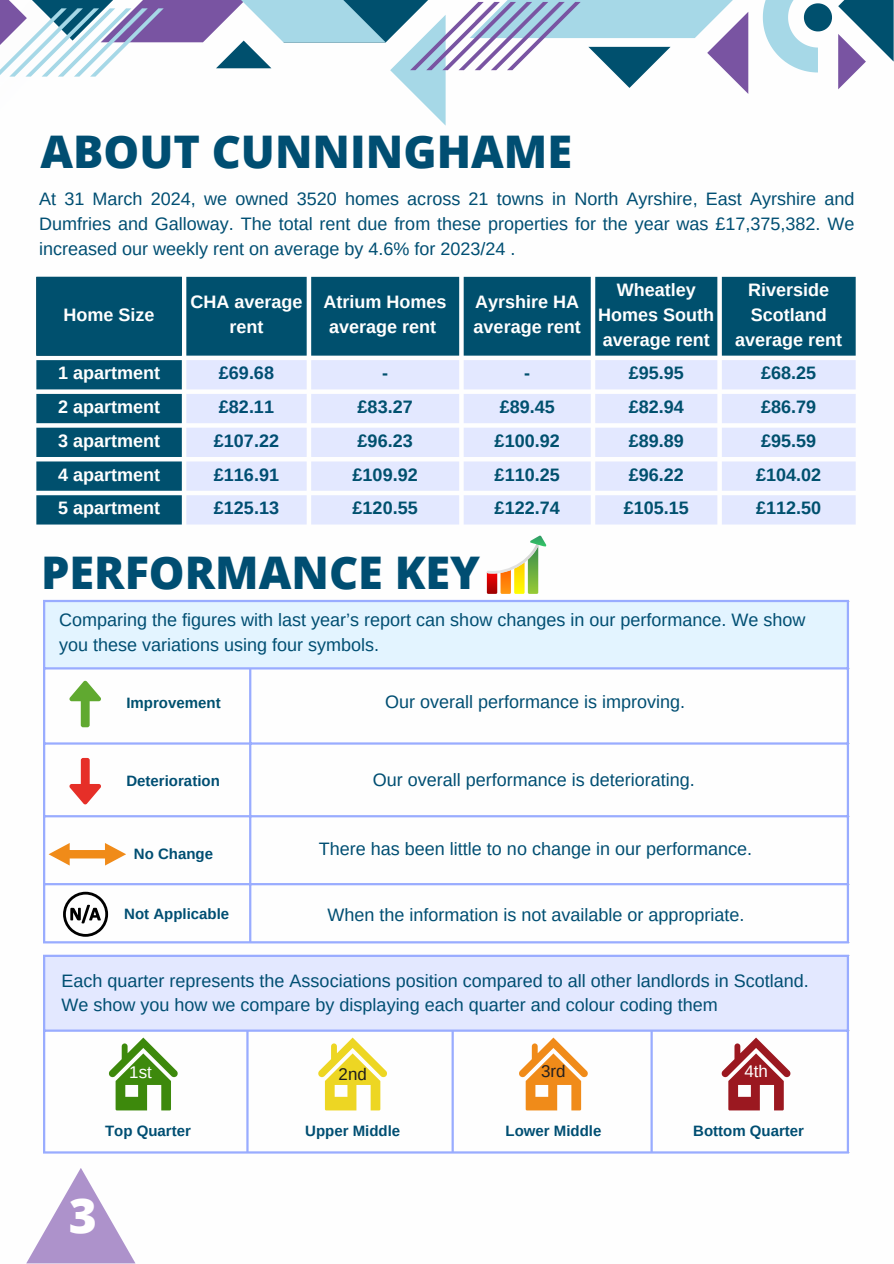
<style>
.page{position:relative;width:894px;height:1264px;background:#fff}
.page>*{position:absolute;margin:0;border:0;box-sizing:border-box;transform-origin:0 0}
.t1{font:800 48px "Open Sans";color:#fff}
.t2{font:800 45px "Open Sans";color:#004e72}
.t3{font:18px/24.8px "Arimo";color:#004e72}
.t4{font:700 18px/24.8px "Arimo";color:#fff;text-align:center}
.t5{font:700 18px "Arimo";color:#00506e}
.t6{font:700 18px "Arimo";color:#004e72}
.t7{font:16.95px "Arimo";color:#fff}
.t8{font:16.95px "Arimo";color:#1d1d1b}
.t9{font:16.95px "Arimo";color:#231f20}
.t10{font:700 15px "Arimo";color:#004e72}
.t11{font:700 15px "Arimo";color:#00506e}
</style>
<div class="page">
<img style="left:36px;top:12px;width:820px;height:1142px">
<svg style="left:36px;top:277px;width:819px;height:247px;background:#17607b"></svg>
<svg style="left:186px;top:360px;width:669px;height:164px;background:#e6ebfe"></svg>
<hr style="left:36px;top:278px;width:1px;height:76px;background:#00506e">
<hr style="left:181px;top:278px;width:1px;height:76px;background:#00506e">
<hr style="left:36px;top:277px;width:146px;height:1px;background:#00506e">
<hr style="left:36px;top:354px;width:146px;height:1px;background:#00506e">
<svg style="left:838px;top:0;width:55px;height:89px"></svg>
<svg style="left:0;top:0;width:831px;height:126px"></svg>
<div style="left:44px;top:600px;width:803px;height:68px;background:#e3f4ff"></div>
<hr style="left:43px;top:602px;width:2px;height:339px;background:#99acff">
<hr style="left:249px;top:669px;width:2px;height:272px;background:#99acff">
<hr style="left:846px;top:602px;width:2px;height:339px;background:#99acff">
<hr style="left:43px;top:600px;width:805px;height:2px;background:#99acff">
<hr style="left:43px;top:667px;width:805px;height:2px;background:#99acff">
<hr style="left:43px;top:742px;width:805px;height:2px;background:#99acff">
<hr style="left:43px;top:815px;width:805px;height:2px;background:#99acff">
<hr style="left:43px;top:883px;width:805px;height:2px;background:#99acff">
<hr style="left:43px;top:941px;width:805px;height:2px;background:#99acff">
<svg style="left:69px;top:680px;width:32px;height:47px"></svg>
<svg style="left:69px;top:758px;width:33px;height:46px"></svg>
<svg style="left:63px;top:891px;width:45px;height:45px"></svg>
<div style="left:44px;top:955px;width:803px;height:75px;background:#e3e8ff"></div>
<hr style="left:43px;top:956px;width:2px;height:195px;background:#99acff">
<hr style="left:246px;top:1031px;width:2px;height:120px;background:#99acff">
<hr style="left:451px;top:1031px;width:2px;height:120px;background:#99acff">
<hr style="left:650px;top:1031px;width:2px;height:120px;background:#99acff">
<hr style="left:846px;top:956px;width:2px;height:195px;background:#99acff">
<hr style="left:43px;top:954px;width:805px;height:2px;background:#99acff">
<hr style="left:43px;top:1029px;width:805px;height:2px;background:#99acff">
<hr style="left:43px;top:1151px;width:805px;height:2px;background:#99acff">
<svg style="left:486px;top:535px;width:60px;height:59px"></svg>
<svg style="left:49px;top:843px;width:77px;height:22px"></svg>
<svg style="left:108px;top:1037px;width:70px;height:73px"></svg>
<svg style="left:318px;top:1037px;width:69px;height:73px"></svg>
<svg style="left:518px;top:1037px;width:70px;height:73px"></svg>
<svg style="left:721px;top:1037px;width:69px;height:73px"></svg>
<svg style="left:26px;top:1168px;width:109px;height:95px"></svg>
<p class="t2" style="left:40px;top:120px;width:533px">ABOUT CUNNINGHAME</p>
<p class="t3" style="left:39px;top:187px;width:816px;text-align:justify">At 31 March 2024, we owned 3520 homes across 21 towns in North Ayrshire, East Ayrshire and Dumfries and Galloway. The total rent due from these properties for the year was £17,375,382. We increased our weekly rent on average by 4.6% for 2023/24 .</p>
<p class="t4" style="left:63px;top:302px;width:92px">Home Size</p>
<h1 class="t4" style="left:190px;top:290px;width:113px">CHA average rent</h1>
<h2 class="t4" style="left:323px;top:290px;width:124px">Atrium Homes average rent</h2>
<p class="t4" style="left:473px;top:290px;width:108px;text-align:left">Ayrshire HA average rent</p>
<p class="t4" style="left:598px;top:277px;width:117px">Wheatley<br>Homes South average rent</p>
<p class="t4" style="left:735px;top:277px;width:108px">Riverside<br>Scotland average rent</p>
<p class="t4" style="left:58px;top:360px;width:103px">1 apartment</p>
<p class="t6" style="left:219px;top:363px;width:57px">£69.68</p>
<p class="t5" style="left:382px;top:363px;width:7px">-</p>
<p class="t5" style="left:524px;top:363px;width:7px">-</p>
<p class="t5" style="left:628px;top:363px;width:57px">£95.95</p>
<p class="t5" style="left:761px;top:363px;width:57px">£68.25</p>
<p class="t4" style="left:58px;top:394px;width:103px">2 apartment</p>
<p class="t6" style="left:219px;top:397px;width:57px">£82.11</p>
<p class="t5" style="left:357px;top:397px;width:57px">£83.27</p>
<p class="t5" style="left:499px;top:397px;width:57px">£89.45</p>
<p class="t5" style="left:628px;top:397px;width:57px">£82.94</p>
<p class="t5" style="left:761px;top:397px;width:57px">£86.79</p>
<p class="t4" style="left:58px;top:428px;width:103px">3 apartment</p>
<p class="t6" style="left:214px;top:430px;width:67px">£107.22</p>
<p class="t5" style="left:357px;top:430px;width:57px">£96.23</p>
<p class="t5" style="left:494px;top:430px;width:67px">£100.92</p>
<p class="t5" style="left:628px;top:430px;width:57px">£89.89</p>
<p class="t5" style="left:761px;top:430px;width:57px">£95.59</p>
<p class="t4" style="left:58px;top:462px;width:103px">4 apartment</p>
<p class="t6" style="left:214px;top:464px;width:67px">£116.91</p>
<p class="t5" style="left:352px;top:464px;width:67px">£109.92</p>
<p class="t5" style="left:494px;top:464px;width:67px">£110.25</p>
<p class="t5" style="left:628px;top:464px;width:57px">£96.22</p>
<p class="t5" style="left:756px;top:464px;width:67px">£104.02</p>
<p class="t4" style="left:58px;top:496px;width:103px">5 apartment</p>
<p class="t6" style="left:214px;top:498px;width:67px">£125.13</p>
<p class="t5" style="left:352px;top:498px;width:67px">£120.55</p>
<p class="t5" style="left:494px;top:498px;width:67px">£122.74</p>
<p class="t5" style="left:623px;top:498px;width:67px">£105.15</p>
<p class="t5" style="left:756px;top:498px;width:67px">£112.50</p>
<p class="t2" style="left:41px;top:540px;width:440px">PERFORMANCE KEY</p>
<h2 class="t3" style="left:59px;top:607px;width:747px">Comparing the figures with last year’s report can show changes in our performance. We show you these variations using four symbols.</h2>
<p class="t11" style="left:126px;top:694px;width:96px">Improvement</p>
<p class="t3" style="left:385px;top:689px;width:301px">Our overall performance is improving.</p>
<h1 class="t10" style="left:126px;top:772px;width:95px">Deterioration</h1>
<p class="t3" style="left:372px;top:767px;width:323px">Our overall performance is deteriorating.</p>
<p class="t10" style="left:134px;top:845px;width:81px">No Change</p>
<h2 class="t3" style="left:319px;top:836px;width:434px">There has been little to no change in our performance.</h2>
<h2 class="t10" style="left:124px;top:905px;width:106px">Not Applicable</h2>
<p class="t3" style="left:327px;top:902px;width:418px">When the information is not available or appropriate.</p>
<p class="t3" style="left:62px;top:968px;width:748px">Each quarter represents the Associations position compared to all other landlords in Scotland.<br>We show you how we compare by displaying each quarter and colour coding them</p>
<h2 class="t7" style="left:129px;top:1062px;width:24px">1st</h2>
<p class="t8" style="left:338px;top:1065px;width:30px">2nd</p>
<h2 class="t9" style="left:541px;top:1061px;width:26px">3rd</h2>
<p class="t7" style="left:744px;top:1061px;width:25px">4th</p>
<p class="t10" style="left:105px;top:1121px;width:87px">Top Quarter</p>
<p class="t10" style="left:305px;top:1121px;width:96px">Upper Middle</p>
<h2 class="t10" style="left:505px;top:1121px;width:97px">Lower Middle</h2>
<p class="t10" style="left:693px;top:1121px;width:112px">Bottom Quarter</p>
<h2 class="t1" style="left:69px;top:1182px;width:30px">3</h2>
</div>
